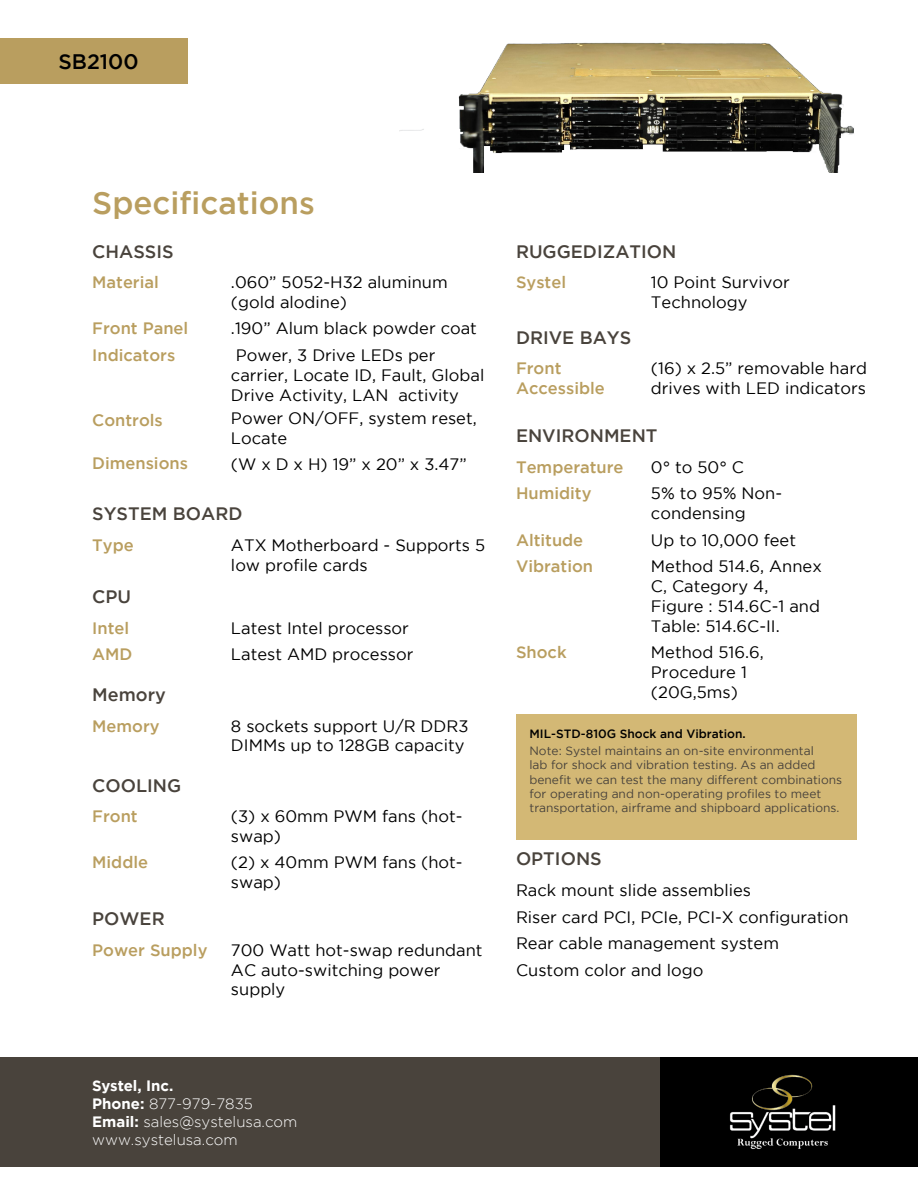
<style>
.page{position:relative;width:918px;height:1188px;background:#fff}
.page>*{position:absolute;margin:0;border:0;box-sizing:border-box;transform-origin:0 0}
.t1{font:500 31.5px "Gotham";color:#b99e5f}
.t2{font:500 21px "Gotham";color:#000}
.t3{font:500 18px "Gotham";color:#49433c}
.t4{font:16.5px/19.8px "Gotham";color:#000}
.t5{font:500 16.5px/26.5px "Gotham";color:#b99e5f}
.t6{font:300 15px/18px "Gotham";color:#fff}
.t7{font:12px/14.4px "Gotham";color:#49433c}
.t8{font:500 12px "Gotham";color:#000}
.s1{font-weight:700}
</style>
<div class="page">
<div style="left:516px;top:714px;width:340px;height:126px;background:#d3b875"></div>
<div style="left:0;top:1058px;width:918px;height:109px;background:#49433c"></div>
<div style="left:660px;top:1058px;width:258px;height:109px;background:#000"></div>
<img style="left:729px;top:1074px;width:107px;height:75px">
<div style="left:0;top:38px;width:188px;height:46px;background:#b99e5f"></div>
<img style="left:399px;top:42px;width:455px;height:131px">
<p class="t2" style="left:59px;top:50px;width:82px">SB2100</p>
<h1 class="t1" style="left:92px;top:185px;width:224px">Specifications</h1>
<p class="t3" style="left:92px;top:241px;width:83px">CHASSIS</p>
<p class="t3" style="left:516px;top:241px;width:162px">RUGGEDIZATION</p>
<p class="t5" style="left:92px;top:269px;width:68px">Material</p>
<p class="t5" style="left:92px;top:315px;width:98px">Front Panel<br>Indicators</p>
<p class="t5" style="left:92px;top:407px;width:72px">Controls</p>
<p class="t5" style="left:92px;top:450px;width:97px">Dimensions</p>
<p class="t4" style="left:231px;top:272px;width:218px">.060” 5052-H32 aluminum (gold alodine)</p>
<p class="t4" style="left:236px;top:315px;width:243px;line-height:26.5px;text-indent:-5px">.190” Alum black powder coat<br>Power, 3 Drive LEDs per</p>
<p class="t4" style="left:231px;top:365px;width:255px">carrier, Locate ID, Fault, Global<br>Drive Activity, LAN activity</p>
<p class="t4" style="left:231px;top:408px;width:247px">Power ON/OFF, system reset,<br>Locate</p>
<p class="t4" style="left:231px;top:454px;width:237px">(W x D x H) 19” x 20” x 3.47”</p>
<p class="t3" style="left:92px;top:504px;width:152px">SYSTEM BOARD</p>
<p class="t5" style="left:92px;top:531px;width:43px">Type</p>
<p class="t3" style="left:92px;top:586px;width:40px">CPU</p>
<p class="t4" style="left:231px;top:535px;width:256px">ATX Motherboard - Supports 5 low profile cards</p>
<p class="t5" style="left:92px;top:614px;width:42px">Intel<br>AMD</p>
<p class="t4" style="left:231px;top:614px;width:184px;line-height:26.5px">Latest Intel processor<br>Latest AMD processor</p>
<p class="t3" style="left:92px;top:684px;width:75px">Memory</p>
<p class="t5" style="left:92px;top:712px;width:69px">Memory</p>
<p class="t4" style="left:231px;top:716px;width:239px">8 sockets support U/R DDR3<br>DIMMs up to 128GB capacity</p>
<p class="t3" style="left:92px;top:775px;width:91px">COOLING</p>
<p class="t5" style="left:92px;top:803px;width:47px">Front</p>
<p class="t5" style="left:92px;top:848px;width:57px">Middle</p>
<p class="t3" style="left:92px;top:909px;width:74px">POWER</p>
<p class="t5" style="left:92px;top:936px;width:117px">Power Supply</p>
<p class="t4" style="left:231px;top:806px;width:233px">(3) x 60mm PWM fans (hot&shy;swap)</p>
<p class="t4" style="left:231px;top:853px;width:233px">(2) x 40mm PWM fans (hot&shy;swap)</p>
<p class="t4" style="left:231px;top:940px;width:253px">700 Watt hot-swap redundant<br>AC auto-switching power supply</p>
<p class="t5" style="left:516px;top:269px;width:52px">Systel</p>
<p class="t3" style="left:516px;top:327px;width:117px">DRIVE BAYS</p>
<p class="t5" style="left:516px;top:358px;width:90px;line-height:19.8px">Front<br>Accessible</p>
<p class="t4" style="left:651px;top:272px;width:140px">10 Point Survivor<br>Technology</p>
<p class="t4" style="left:651px;top:358px;width:218px">(16) x 2.5” removable hard drives with LED indicators</p>
<p class="t3" style="left:516px;top:426px;width:143px">ENVIRONMENT</p>
<p class="t5" style="left:516px;top:453px;width:109px">Temperature<br>Humidity</p>
<p class="t5" style="left:516px;top:526px;width:79px">Altitude<br>Vibration</p>
<p class="t5" style="left:516px;top:639px;width:52px">Shock</p>
<p class="t4" style="left:651px;top:454px;width:133px;line-height:26.5px">0° to 50° C<br>5% to 95% Non-</p>
<p class="t4" style="left:651px;top:500px;width:172px;line-height:26.5px">condensing<br>Up to 10,000 feet<br>Method 514.6, Annex</p>
<p class="t4" style="left:651px;top:576px;width:171px">C, Category 4,<br>Figure : 514.6C-1 and<br>Table: 514.6C-II.</p>
<p class="t4" style="left:651px;top:642px;width:114px">Method 516.6,<br>Procedure 1 (20G,5ms)</p>
<p class="t8" style="left:530px;top:727px;width:218px">MIL-STD-810G Shock and Vibration.</p>
<p class="t7" style="left:530px;top:743px;width:314px">Note: Systel maintains an on-site environmental<br>lab for shock and vibration testing. As an added benefit we can test the many different combinations for operating and non-operating profiles to meet transportation, airframe and shipboard applications.</p>
<p class="t3" style="left:516px;top:849px;width:87px">OPTIONS</p>
<p class="t4" style="left:516px;top:877px;width:334px;line-height:26.5px">Rack mount slide assemblies<br>Riser card PCI, PCIe, PCI-X configuration<br>Rear cable management system<br>Custom color and logo</p>
<p class="t6" style="left:92px;top:1076px;width:207px"><span class="s1">Systel, Inc.<br>Phone:</span> 877-979-7835<br><span class="s1">Email:</span> sales@systelusa.com www.systelusa.com</p>
</div>
